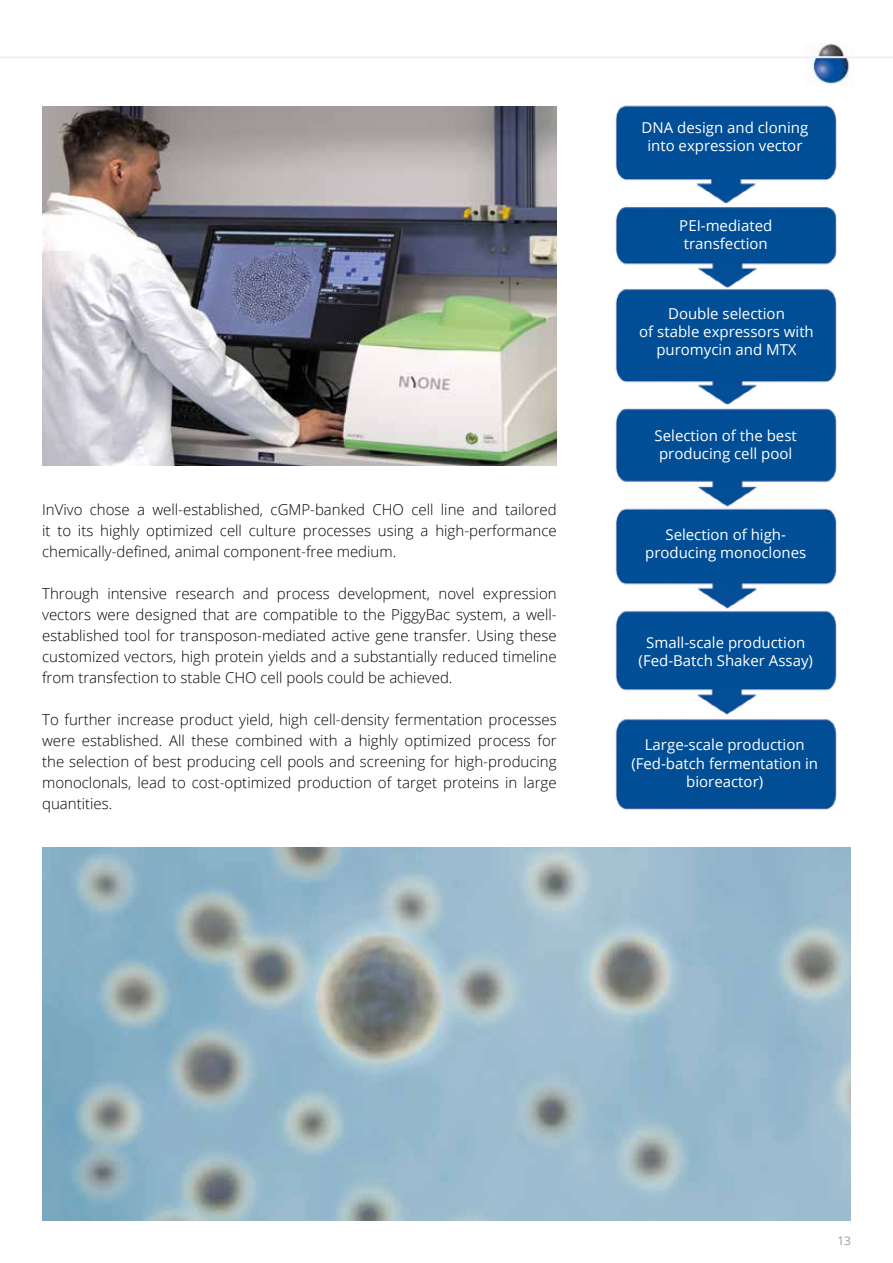
<style>
.page{position:relative;width:893px;height:1263px;background:#fff}
.page>*{position:absolute;margin:0;border:0;box-sizing:border-box;transform-origin:0 0}
.t1{font:300 15px/21px "Open Sans";color:#000;text-align:justify}
.t2{font:15px/18px "Open Sans";color:#fff;text-align:center}
.t3{font:12px "Open Sans";color:#9d9d9c}
</style>
<div class="page">
<img style="left:804px;top:44px;width:50px;height:41px">
<img style="left:615px;top:105px;width:222px;height:705px">
<img style="left:43px;top:847px;width:807px;height:373px">
<img style="left:43px;top:106px;width:513px;height:359px">
<hr style="left:0;top:57px;width:893px;height:1px;background:#ececec">
<p class="t1" style="left:42px;top:499px;width:516px">InVivo chose a well-established, cGMP-banked CHO cell line and tailored it to its highly optimized cell culture processes using a high-performance chemically-defined, animal component-free medium.</p>
<p class="t1" style="left:42px;top:583px;width:516px">Through intensive research and process development, novel expression vectors were designed that are compatible to the PiggyBac system, a well&shy;established tool for transposon-mediated active gene transfer. Using these customized vectors, high protein yields and a substantially reduced timeline from transfection to stable CHO cell pools could be achieved.</p>
<p class="t1" style="left:42px;top:709px;width:516px">To further increase product yield, high cell-density fermentation processes were established. All these combined with a highly optimized process for the selection of best producing cell pools and screening for high-producing monoclonals, lead to cost-optimized production of target proteins in large quantities.</p>
<p class="t2" style="left:642px;top:119px;width:168px">DNA design and cloning into expression vector</p>
<p class="t2" style="left:679px;top:216px;width:94px;text-align:left">PEI-mediated transfection</p>
<p class="t2" style="left:639px;top:304px;width:176px">Double selection<br>of stable expressors with puromycin and MTX</p>
<p class="t2" style="left:655px;top:426px;width:144px;text-align:left">Selection of the best producing cell pool</p>
<p class="t2" style="left:645px;top:525px;width:163px">Selection of high&shy;producing monoclones</p>
<p class="t2" style="left:639px;top:633px;width:176px">Small-scale production (Fed-Batch Shaker Assay)</p>
<p class="t2" style="left:631px;top:736px;width:188px">Large-scale production (Fed-batch fermentation in bioreactor)</p>
<p class="t3" style="left:837px;top:1232px;width:15px">13</p>
</div>
